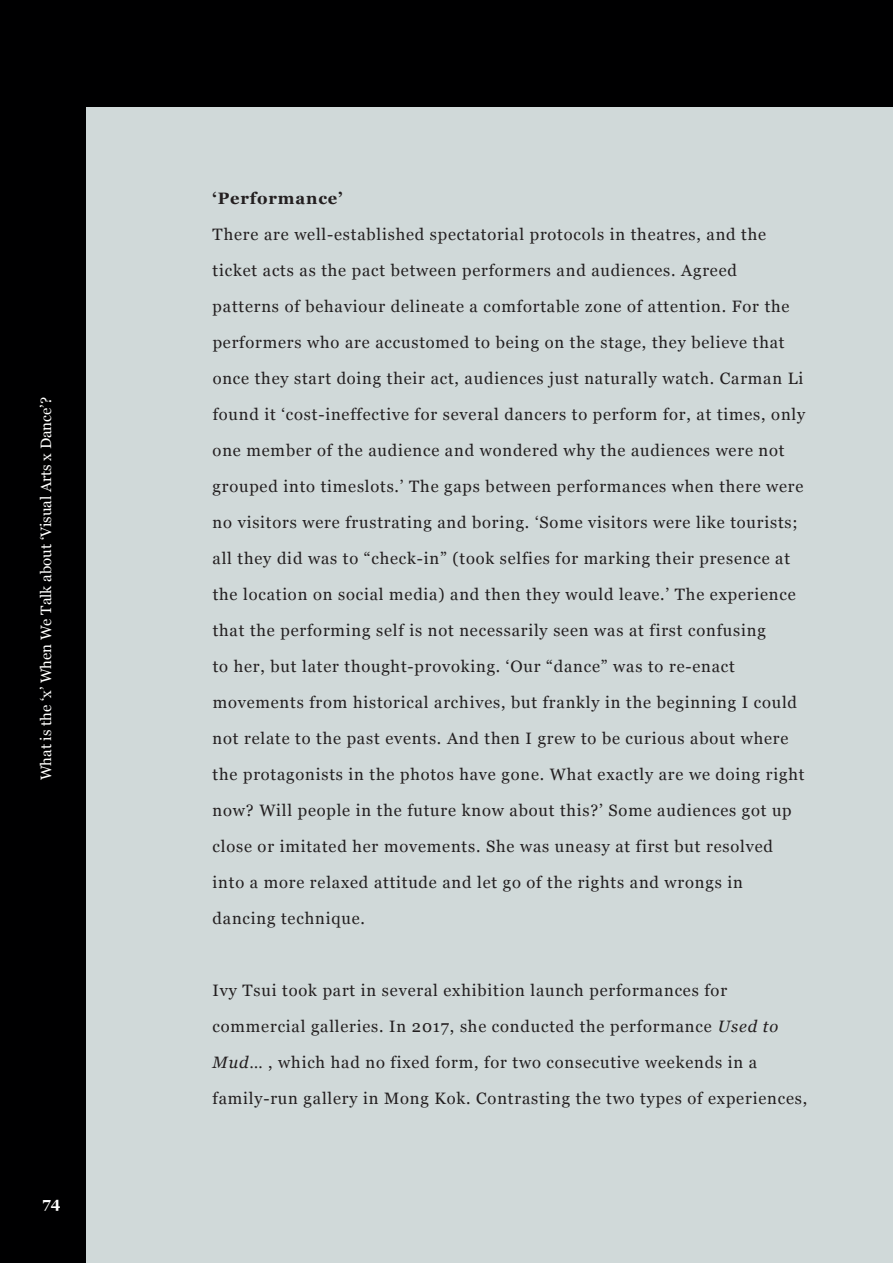
<style>
.page{position:relative;width:893px;height:1263px;background:#fff}
.page>*{position:absolute;margin:0;border:0;box-sizing:border-box;transform-origin:0 0}
.t1{font:16.5px/36px "Georgia";letter-spacing:.05em;color:#231f20}
.t2{font:700 16.5px "Georgia";letter-spacing:.05em;color:#231f20}
.t3{font:15px "Georgia";color:#fff}
.t4{font:700 15px "Georgia";color:#fff}
.s1{font-style:italic}
</style>
<div class="page">
<div style="left:0;top:85px;width:893px;height:1178px;background:#d0d9d9"></div>
<div style="left:0;top:0;width:85px;height:1263px;background:#000001"></div>
<div style="left:6px;top:0;width:887px;height:106px;background:#000001"></div>
<p class="t3" style="left:35px;top:780px;width:385px;rotate:-90deg">What is the ‘x’ When We Talk about ‘Visual Arts x Dance’?</p>
<p class="t4" style="left:43px;top:1192px;width:20px">74</p>
<p class="t2" style="left:213px;top:186px;width:132px">‘Performance’</p>
<p class="t1" style="left:213px;top:215px;width:594px">There are well-established spectatorial protocols in theatres, and the ticket acts as the pact between performers and audiences. Agreed patterns of behaviour delineate a comfortable zone of attention. For the performers who are accustomed to being on the stage, they believe that once they start doing their act, audiences just naturally watch. Carman Li found it ‘cost-ineffective for several dancers to perform for, at times, only one member of the audience and wondered why the audiences were not grouped into timeslots.’ The gaps between performances when there were no visitors were frustrating and boring. ‘Some visitors were like tourists; all they did was to “check-in” (took selfies for marking their presence at the location on social media) and then they would leave.’ The experience that the performing self is not necessarily seen was at first confusing<br>to her, but later thought-provoking. ‘Our “dance” was to re-enact movements from historical archives, but frankly in the beginning I could not relate to the past events. And then I grew to be curious about where the protagonists in the photos have gone. What exactly are we doing right now? Will people in the future know about this?’ Some audiences got up close or imitated her movements. She was uneasy at first but resolved into a more relaxed attitude and let go of the rights and wrongs in dancing technique.</p>
<p class="t1" style="left:213px;top:972px;width:596px">Ivy Tsui took part in several exhibition launch performances for commercial galleries. In 2017, she conducted the performance <span class="s1">Used to Mud</span>… , which had no fixed form, for two consecutive weekends in a family-run gallery in Mong Kok. Contrasting the two types of experiences,</p>
</div>
